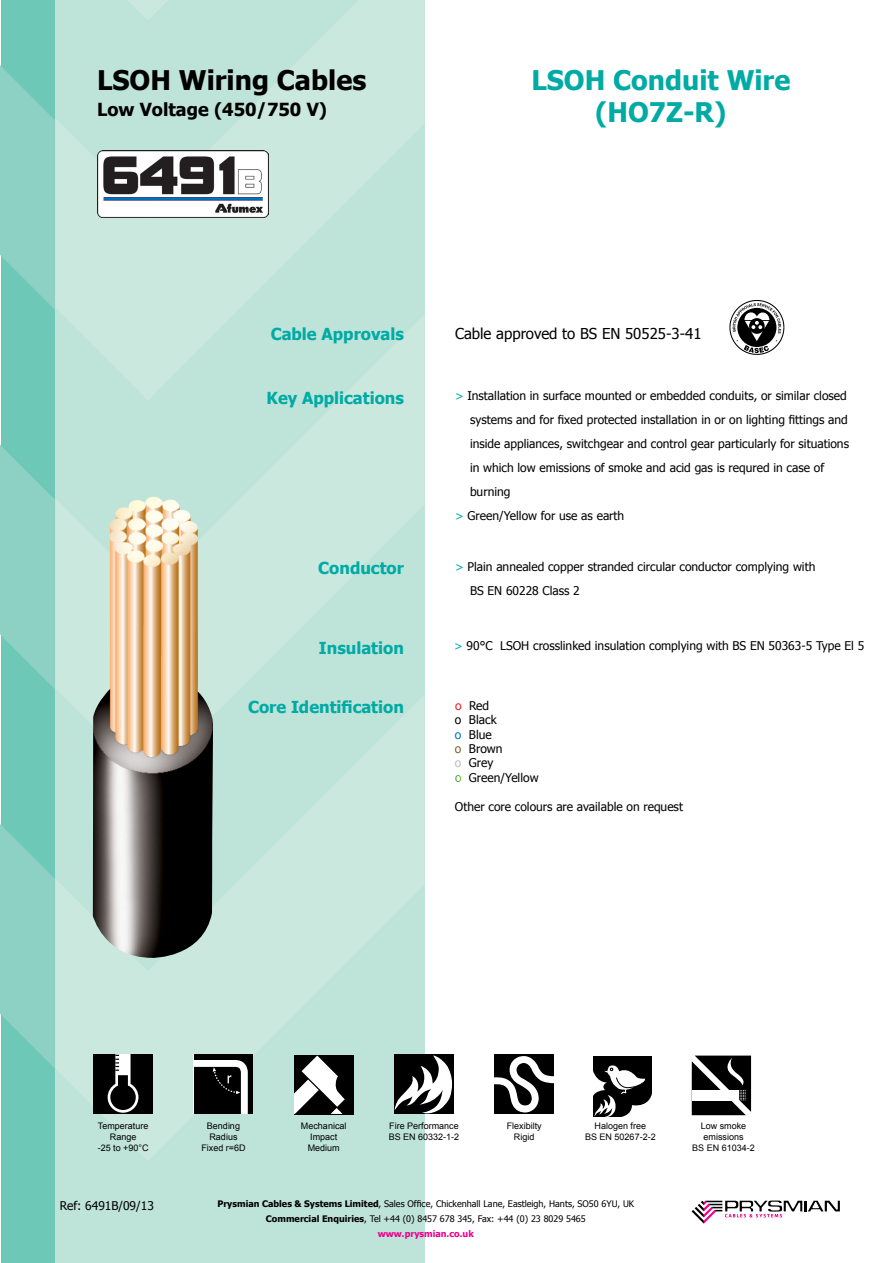
<style>
.page{position:relative;width:893px;height:1263px;background:#fff}
.page>*{position:absolute;margin:0;border:0;box-sizing:border-box;transform-origin:0 0}
.t1{font:700 27px/32.4px "Tahoma";color:#00aaa5;text-align:center}
.t2{font:700 27px "Tahoma";color:#000}
.t3{font:700 18px "Tahoma";color:#000}
.t4{font:700 16.5px "Tahoma";color:#00aaa5}
.t5{font:15px "Tahoma";color:#000}
.t6{font:12px/14.4px "Tahoma";color:#000}
.t7{font:9px/10.8px "Arial";color:#000;text-align:center}
.t8{font:9px/15px "Tahoma";color:#000;text-align:center}
.s1{color:#00aaa5}
.s2{color:#ed1d24}
.s3{color:#0072bc}
.s4{color:#7d602b}
.s5{color:#bcbec0}
.s6{color:#fff}
.s7{font-weight:700}
.s8{font-weight:700;color:#ec008c}
</style>
<div class="page">
<div style="left:1px;top:0;width:54px;height:1263px;background:#6ec8b8"></div>
<div style="left:55px;top:0;width:369px;height:1262px;background:#bee3d8"></div>
<svg style="left:128px;top:0;width:19px;height:19px"></svg>
<svg style="left:148px;top:0;width:277px;height:314px;fill:#cae8de"></svg>
<svg style="left:0;top:65px;width:148px;height:334px"></svg>
<svg style="left:0;top:445px;width:93px;height:280px"></svg>
<svg style="left:148px;top:314px;width:277px;height:380px"></svg>
<svg style="left:148px;top:694px;width:277px;height:467px"></svg>
<svg style="left:692px;top:1200px;width:148px;height:24px"></svg>
<svg style="left:729px;top:300px;width:55px;height:55px"></svg>
<img style="left:93px;top:494px;width:120px;height:464px">
<div style="left:93px;top:1055px;width:60px;height:59px;background:#000"></div>
<svg style="left:0;top:824px;width:148px;height:335px"></svg>
<div style="left:194px;top:1054px;width:59px;height:60px;background:#000"></div>
<svg style="left:194px;top:1060px;width:54px;height:54px"></svg>
<div style="left:294px;top:1055px;width:60px;height:59px;background:#000"></div>
<svg style="left:294px;top:1055px;width:51px;height:59px"></svg>
<div style="left:394px;top:1055px;width:59px;height:59px;background:#000"></div>
<svg style="left:395px;top:1055px;width:57px;height:59px"></svg>
<div style="left:494px;top:1054px;width:60px;height:60px;background:#000"></div>
<svg style="left:494px;top:1056px;width:60px;height:56px"></svg>
<svg style="left:692px;top:1055px;width:59px;height:60px"></svg>
<svg style="left:593px;top:1056px;width:59px;height:61px"></svg>
<img style="left:97px;top:151px;width:171px;height:66px">
<h1 class="t2" style="left:97px;top:61px;width:271px">LSOH Wiring Cables</h1>
<h2 class="t3" style="left:97px;top:97px;width:231px">Low Voltage (450/750 V)</h2>
<h1 class="t1" style="left:531px;top:62px;width:261px">LSOH Conduit Wire (HO7Z-R)</h1>
<h3 class="t4" style="left:271px;top:322px;width:135px">Cable Approvals</h3>
<p class="t5" style="left:455px;top:323px;width:248px">Cable approved to BS EN 50525-3-41</p>
<h3 class="t4" style="left:267px;top:386px;width:139px">Key Applications</h3>
<p class="t6" style="left:455px;top:388px;width:393px"><span class="s1">&gt;</span> Installation in surface mounted or embedded conduits, or similar closed</p>
<p class="t6" style="left:470px;top:412px;width:379px">systems and for fixed protected installation in or on lighting fittings and</p>
<p class="t6" style="left:470px;top:436px;width:380px">inside appliances, switchgear and control gear particularly for situations</p>
<p class="t6" style="left:470px;top:460px;width:356px">in which low emissions of smoke and acid gas is requred in case of</p>
<p class="t6" style="left:470px;top:484px;width:42px">burning</p>
<p class="t6" style="left:455px;top:508px;width:171px"><span class="s1">&gt;</span> Green/Yellow for use as earth</p>
<h3 class="t4" style="left:318px;top:556px;width:87px">Conductor</h3>
<p class="t6" style="left:470px;top:553px;width:347px;line-height:24px;text-indent:-15px"><span class="s1">&gt;</span> Plain annealed copper stranded circular conductor complying with<br>BS EN 60228 Class 2</p>
<h3 class="t4" style="left:319px;top:636px;width:87px">Insulation</h3>
<p class="t6" style="left:454px;top:638px;width:412px"><span class="s1">&gt;</span> 90°C LSOH crosslinked insulation complying with BS EN 50363-5 Type El 5</p>
<h3 class="t4" style="left:248px;top:696px;width:157px">Core Identification</h3>
<p class="t6" style="left:455px;top:698px;width:85px"><span class="s2">o</span> Red<br>o Black<br><span class="s3">o</span> Blue<br><span class="s4">o</span> Brown<br><span class="s5">o</span> Grey<br><span class="s6">o</span> Green/Yellow</p>
<p class="t6" style="left:455px;top:798px;width:230px">Other core colours are available on request</p>
<p class="t7" style="left:98px;top:1121px;width:52px">Temperature<br>Range<br>-25 to +90°C</p>
<p class="t7" style="left:201px;top:1121px;width:46px">Bending<br>Radius<br>Fixed r=6D</p>
<p class="t7" style="left:301px;top:1121px;width:47px">Mechanical<br>Impact<br>Medium</p>
<p class="t7" style="left:389px;top:1121px;width:72px;text-align:left">Fire Performance<br>BS EN 60332-1-2</p>
<p class="t7" style="left:507px;top:1121px;width:37px">Flexibilty<br>Rigid</p>
<p class="t7" style="left:585px;top:1120px;width:72px">Halogen free<br>BS EN 50267-2-2</p>
<p class="t7" style="left:692px;top:1120px;width:64px">Low smoke emissions<br>BS EN 61034-2</p>
<p class="t6" style="left:60px;top:1198px;width:96px">Ref: 6491B/09/13</p>
<p class="t8" style="left:217px;top:1196px;width:418px"><span class="s7">Prysmian Cables &amp; Systems Limited</span>, Sales Office, Chickenhall Lane, Eastleigh, Hants, SO50 6YU, UK<br><span class="s7">Commercial Enquiries</span>, Tel +44 (0) 8457 678 345, Fax: +44 (0) 23 8029 5465 <span class="s8">www.prysmian.co.uk</span></p>
</div>
